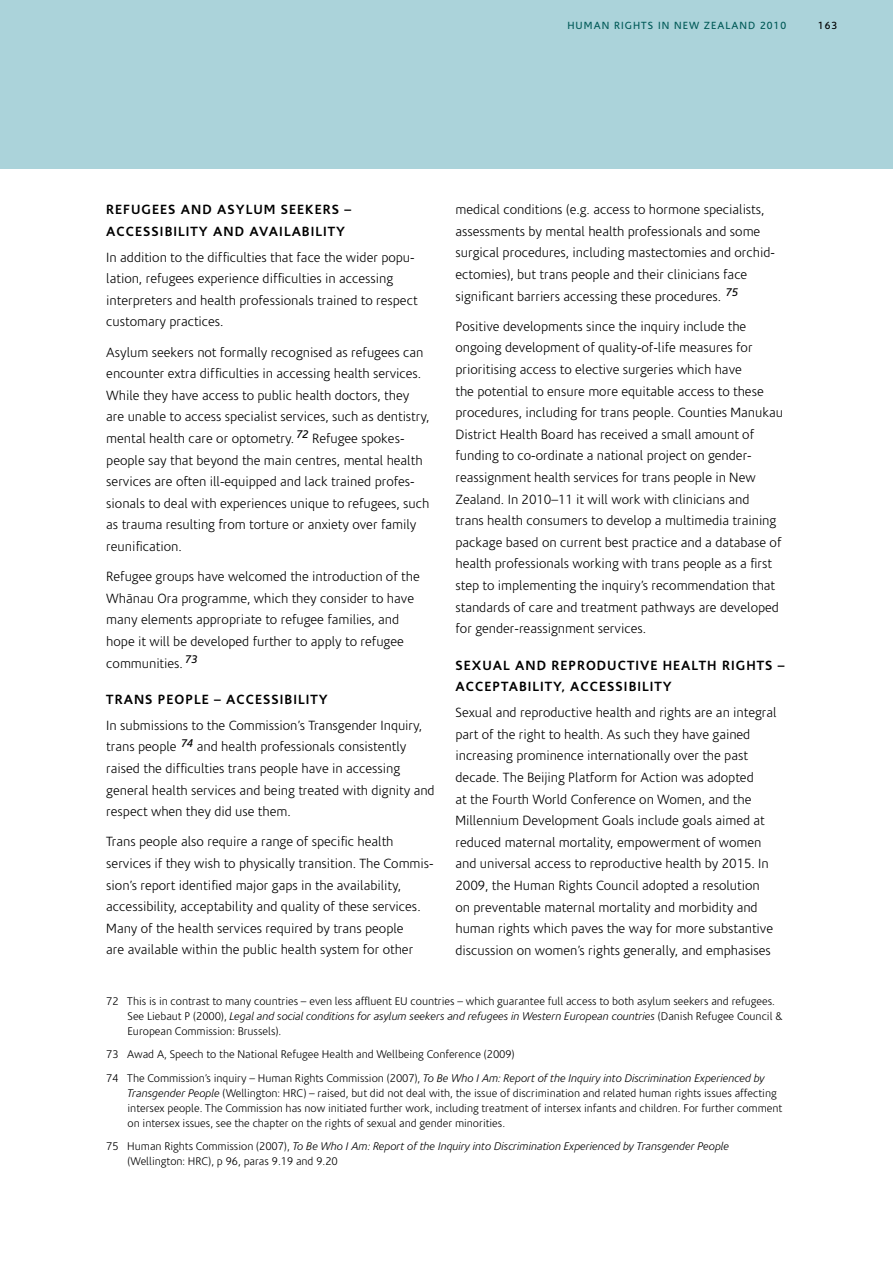
<style>
.page{position:relative;width:893px;height:1263px;background:#fff}
.page>*{position:absolute;margin:0;border:0;box-sizing:border-box;transform-origin:0 0}
.t1{font:300 13.5px/21.6px "Coris Macron";color:#000}
.t2{font:700 13.5px/21.6px "Coris Macron";letter-spacing:.075em;color:#000}
.t3{font:300 11.25px/15px "Coris Macron";color:#000}
.t4{font:italic 300 11.25px/15px "Coris Macron";color:#000}
.t5{font:10.5px "Coris Macron";letter-spacing:.1em;color:#005957}
.t6{font:10.5px "Coris Macron";color:#000}
.s1{font-style:italic}
.s2{font-style:normal}
</style>
<div class="page">
<div style="left:0;top:0;width:893px;height:169px;background:#abd3da"></div>
<p class="t5" style="left:567px;top:20px;width:220px">HUMAN RIGHTS IN NEW ZEALAND 2010</p>
<p class="t6" style="left:818px;top:20px;width:21px">163</p>
<p class="t1" style="left:455px;top:199px;width:321px">medical conditions (e.g. access to hormone specialists, assessments by mental health professionals and some surgical procedures, including mastectomies and orchid&shy;ectomies), but trans people and their clinicians face significant barriers accessing these procedures. <sup>75</sup></p>
<p class="t1" style="left:455px;top:316px;width:329px">Positive developments since the inquiry include the ongoing development of quality-of-life measures for prioritising access to elective surgeries which have<br>the potential to ensure more equitable access to these procedures, including for trans people. Counties Manukau District Health Board has received a small amount of funding to co-ordinate a national project on gender&shy;reassignment health services for trans people in New Zealand. In 2010–11 it will work with clinicians and<br>trans health consumers to develop a multimedia training package based on current best practice and a database of health professionals working with trans people as a first step to implementing the inquiry’s recommendation that standards of care and treatment pathways are developed for gender-reassignment services.</p>
<p class="t2" style="left:455px;top:654px;width:331px">SEXUAL AND REPRODUCTIVE HEALTH RIGHTS –<br>ACCEPTABILITY, ACCESSIBILITY</p>
<p class="t1" style="left:455px;top:702px;width:323px">Sexual and reproductive health and rights are an integral part of the right to health. As such they have gained increasing prominence internationally over the past decade. The Beijing Platform for Action was adopted<br>at the Fourth World Conference on Women, and the Millennium Development Goals include goals aimed at reduced maternal mortality, empowerment of women and universal access to reproductive health by 2015. In 2009, the Human Rights Council adopted a resolution on preventable maternal mortality and morbidity and human rights which paves the way for more substantive discussion on women’s rights generally, and emphasises</p>
<p class="t3" style="left:128px;top:994px;width:656px;text-indent:-21px">72 This is in contrast to many countries – even less affluent EU countries – which guarantee full access to both asylum seekers and refugees.<br>See Liebaut P (2000), <span class="s1">Legal and social conditions for asylum seekers and refugees in Western European countries</span> (Danish Refugee Council &amp;<br>European Commission: Brussels).</p>
<p class="t3" style="left:106px;top:1043px;width:660px;line-height:23.5px">73 Awad A, Speech to the National Refugee Health and Wellbeing Conference (2009)<br>74 The Commission’s inquiry – Human Rights Commission (2007), <span class="s1">To Be Who I Am: Report of the Inquiry into Discrimination Experienced by</span></p>
<p class="t3" style="left:128px;top:1085px;width:656px"><span class="s1">Transgender People</span> (Wellington: HRC) – raised, but did not deal with, the issue of discrimination and related human rights issues affecting intersex people. The Commission has now initiated further work, including treatment of intersex infants and children. For further comment on intersex issues, see the chapter on the rights of sexual and gender minorities.</p>
<p class="t4" style="left:128px;top:1139px;width:603px;text-indent:-21px"><span class="s2">75 Human Rights Commission (2007),</span> To Be Who I Am: Report of the Inquiry into Discrimination Experienced by Transgender People <span class="s2">(Wellington: HRC), p 96, paras 9.19 and 9.20</span></p>
<p class="t2" style="left:106px;top:199px;width:246px">REFUGEES AND ASYLUM SEEKERS –<br>ACCESSIBILITY AND AVAILABILITY</p>
<p class="t1" style="left:106px;top:247px;width:313px">In addition to the difficulties that face the wider popu&shy;lation, refugees experience difficulties in accessing interpreters and health professionals trained to respect customary practices.</p>
<p class="t1" style="left:106px;top:342px;width:325px">Asylum seekers not formally recognised as refugees can encounter extra difficulties in accessing health services.<br>While they have access to public health doctors, they are unable to access specialist services, such as dentistry, mental health care or optometry. <sup>72</sup> Refugee spokes&shy;people say that beyond the main centres, mental health services are often ill-equipped and lack trained profes&shy;sionals to deal with experiences unique to refugees, such as trauma resulting from torture or anxiety over family reunification.</p>
<p class="t1" style="left:106px;top:566px;width:315px">Refugee groups have welcomed the introduction of the Whänau Ora programme, which they consider to have many elements appropriate to refugee families, and hope it will be developed further to apply to refugee communities. <sup>73</sup></p>
<p class="t2" style="left:106px;top:689px;width:223px">TRANS PEOPLE – ACCESSIBILITY</p>
<p class="t1" style="left:106px;top:715px;width:330px">In submissions to the Commission’s Transgender Inquiry, trans people <sup>74</sup> and health professionals consistently raised the difficulties trans people have in accessing general health services and being treated with dignity and respect when they did use them.</p>
<p class="t1" style="left:106px;top:831px;width:329px">Trans people also require a range of specific health services if they wish to physically transition. The Commis&shy;sion’s report identified major gaps in the availability, accessibility, acceptability and quality of these services.<br>Many of the health services required by trans people<br>are available within the public health system for other</p>
</div>
